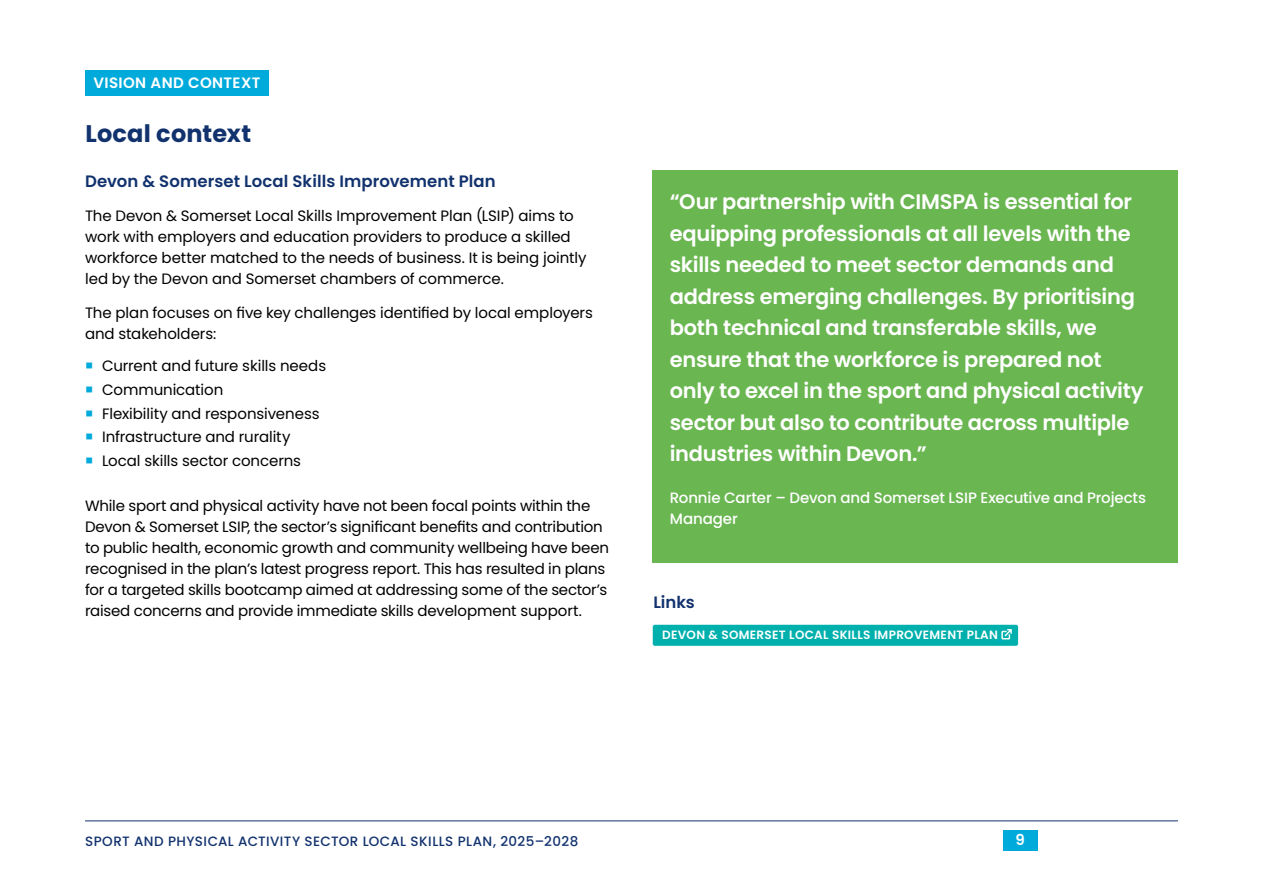
<style>
.page{position:relative;width:1263px;height:893px;background:#fff}
.page>*{position:absolute;margin:0;border:0;box-sizing:border-box;transform-origin:0 0}
.t1{font:700 24px "Poppins";letter-spacing:.005em;color:#12326e}
.t2{font:600 21px/31.5px "Poppins";letter-spacing:-.015em;color:#fff}
.t3{font:600 16.5px "Poppins";letter-spacing:.005em;color:#12326e}
.t4{font:15px/21px "Poppins";letter-spacing:-.01em;color:#000}
.t5{font:500 15px/21px "Poppins";letter-spacing:-.01em;color:#fff}
.t6{font:600 15px "Poppins";letter-spacing:.025em;color:#fff}
.t7{font:500 13.5px "Poppins";letter-spacing:.03em;color:#12326e}
.t8{font:600 12px "Poppins";letter-spacing:.025em;color:#fff}
</style>
<div class="page">
<div style="left:1003px;top:831px;width:34px;height:20px;background:#00aadb"></div>
<hr style="left:85px;top:821px;width:1093px;height:1px;background:#12326e">
<div style="left:653px;top:625px;width:365px;height:21px;background:#00b0ad;border-radius:2px"></div>
<svg style="left:998px;top:629px;width:14px;height:12px"></svg>
<div style="left:85px;top:70px;width:183px;height:25px;background:#00aadb"></div>
<div style="left:653px;top:170px;width:525px;height:393px;background:#6ab651"></div>
<p class="t6" style="left:93px;top:74px;width:168px">VISION AND CONTEXT</p>
<h1 class="t1" style="left:85px;top:120px;width:167px">Local context</h1>
<p class="t3" style="left:85px;top:172px;width:412px">Devon &amp; Somerset Local Skills Improvement Plan</p>
<p class="t4" style="left:85px;top:205px;width:503px">The Devon &amp; Somerset Local Skills Improvement Plan (LSIP) aims to work with employers and education providers to produce a skilled workforce better matched to the needs of business. It is being jointly led by the Devon and Somerset chambers of commerce.</p>
<p class="t4" style="left:85px;top:302px;width:509px">The plan focuses on five key challenges identified by local employers and stakeholders:</p>
<p class="t4" style="left:102px;top:354px;width:226px;line-height:23.7px">Current and future skills needs<br>Communication<br>Flexibility and responsiveness<br>Infrastructure and rurality<br>Local skills sector concerns</p>
<p class="t4" style="left:85px;top:495px;width:526px">While sport and physical activity have not been focal points within the Devon &amp; Somerset LSIP, the sector’s significant benefits and contribution to public health, economic growth and community wellbeing have been recognised in the plan’s latest progress report. This has resulted in plans for a targeted skills bootcamp aimed at addressing some of the sector’s raised concerns and provide immediate skills development support.</p>
<p class="t2" style="left:670px;top:186px;width:475px">“Our partnership with CIMSPA is essential for equipping professionals at all levels with the skills needed to meet sector demands and address emerging challenges. By prioritising both technical and transferable skills, we ensure that the workforce is prepared not only to excel in the sport and physical activity sector but also to contribute across multiple industries within Devon.”</p>
<p class="t5" style="left:670px;top:488px;width:478px">Ronnie Carter – Devon and Somerset LSIP Executive and Projects<br>Manager</p>
<p class="t3" style="left:653px;top:593px;width:43px">Links</p>
<p class="t8" style="left:662px;top:628px;width:337px">DEVON &amp; SOMERSET LOCAL SKILLS IMPROVEMENT PLAN</p>
<p class="t7" style="left:85px;top:833px;width:495px">SPORT AND PHYSICAL ACTIVITY SECTOR LOCAL SKILLS PLAN, 2025–2028</p>
<p class="t6" style="left:1015px;top:831px;width:11px">9</p>
</div>
